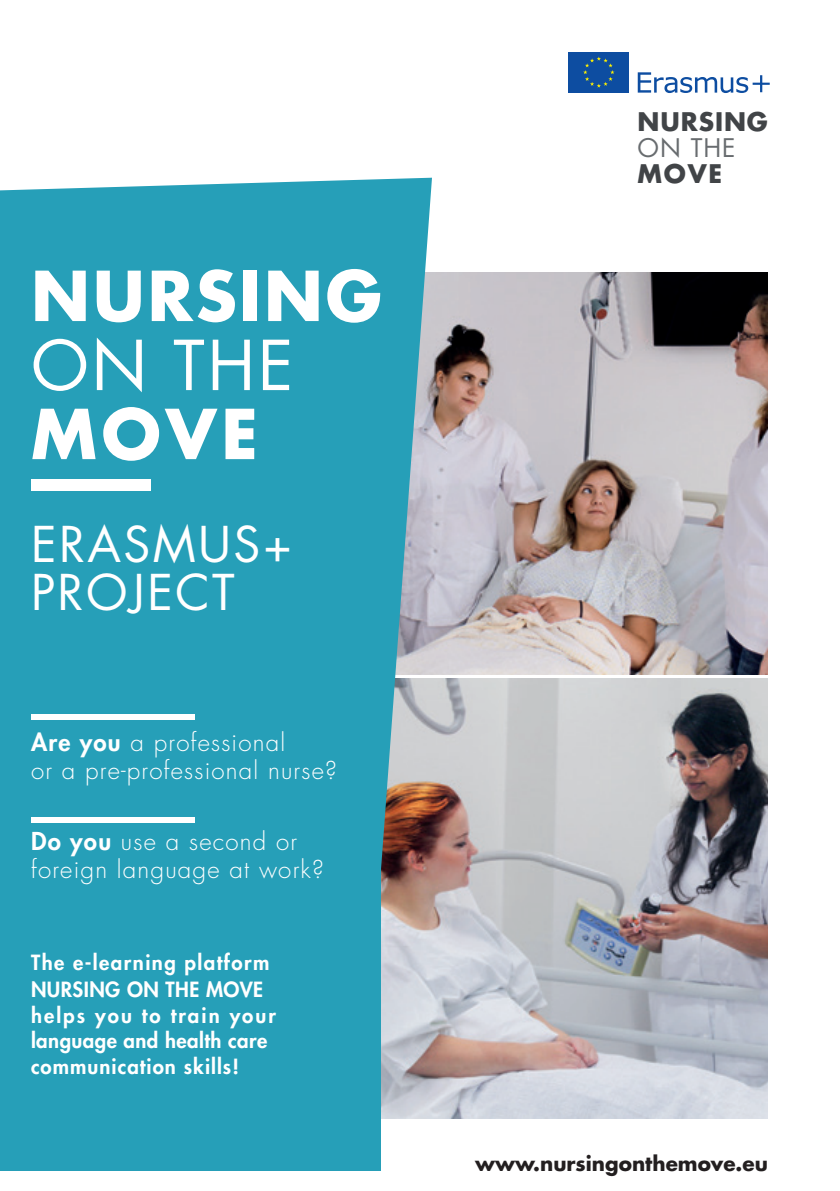
<style>
.page{position:relative;width:840px;height:1191px;background:#fff}
.page>*{position:absolute;margin:0;border:0;box-sizing:border-box;transform-origin:0 0}
.t1{font:700 66.8px "Futura Std";letter-spacing:.04em;color:#fff}
.t2{font:66.8px "Futura Std";color:#fff}
.t3{font:48px/48px "Futura Std";letter-spacing:.05em;color:#fff}
.t4{font:700 25px "Futura Std";letter-spacing:.035em;color:#414447}
.t5{font:25px "Futura Std";color:#686c6f}
.t6{font:300 24px/28px "Futura Std";letter-spacing:.05em;color:#fff}
.t7{font:800 20.4px/25.8px "Futura Std";letter-spacing:.05em;color:#fff}
.t8{font:700 20px "Futura Std";color:#231f20}
.s1{font-weight:800}
</style>
<div class="page">
<img style="left:432px;top:272px;width:335px;height:403px">
<img style="left:432px;top:678px;width:335px;height:441px">
<svg style="left:0;top:178px;width:432px;height:976px;background:#33a1b8"></svg>
<div style="left:31px;top:714px;width:163px;height:6px;background:#fff"></div>
<div style="left:31px;top:817px;width:163px;height:5px;background:#fff"></div>
<div style="left:31px;top:480px;width:119px;height:11px;background:#fff"></div>
<svg style="left:637px;top:72px;width:132px;height:21px"></svg>
<div style="left:568px;top:52px;width:61px;height:41px;background:#0d4da1"></div>
<svg style="left:583px;top:57px;width:31px;height:31px"></svg>
<h1 class="t1" style="left:31px;top:251px;width:352px">NURSING</h1>
<h1 class="t2" style="left:31px;top:323px;width:264px">ON THE</h1>
<h1 class="t1" style="left:31px;top:389px;width:228px">MOVE</h1>
<h2 class="t3" style="left:31px;top:521px;width:263px">ERASMUS+<br>PROJECT</h2>
<p class="t6" style="left:31px;top:729px;width:307px"><span class="s1">Are you</span> a professional<br>or a pre-professional nurse?</p>
<p class="t6" style="left:31px;top:827px;width:294px"><span class="s1">Do you</span> use a second or foreign language at work?</p>
<p class="t7" style="left:31px;top:949px;width:246px">The e-learning platform<br>NURSING ON THE MOVE helps you to train your language and health care communication skills!</p>
<p class="t4" style="left:637px;top:105px;width:132px">NURSING</p>
<p class="t5" style="left:637px;top:132px;width:99px">ON THE</p>
<p class="t4" style="left:637px;top:157px;width:86px">MOVE</p>
<p class="t8" style="left:475px;top:1150px;width:294px">www.nursingonthemove.eu</p>
</div>
